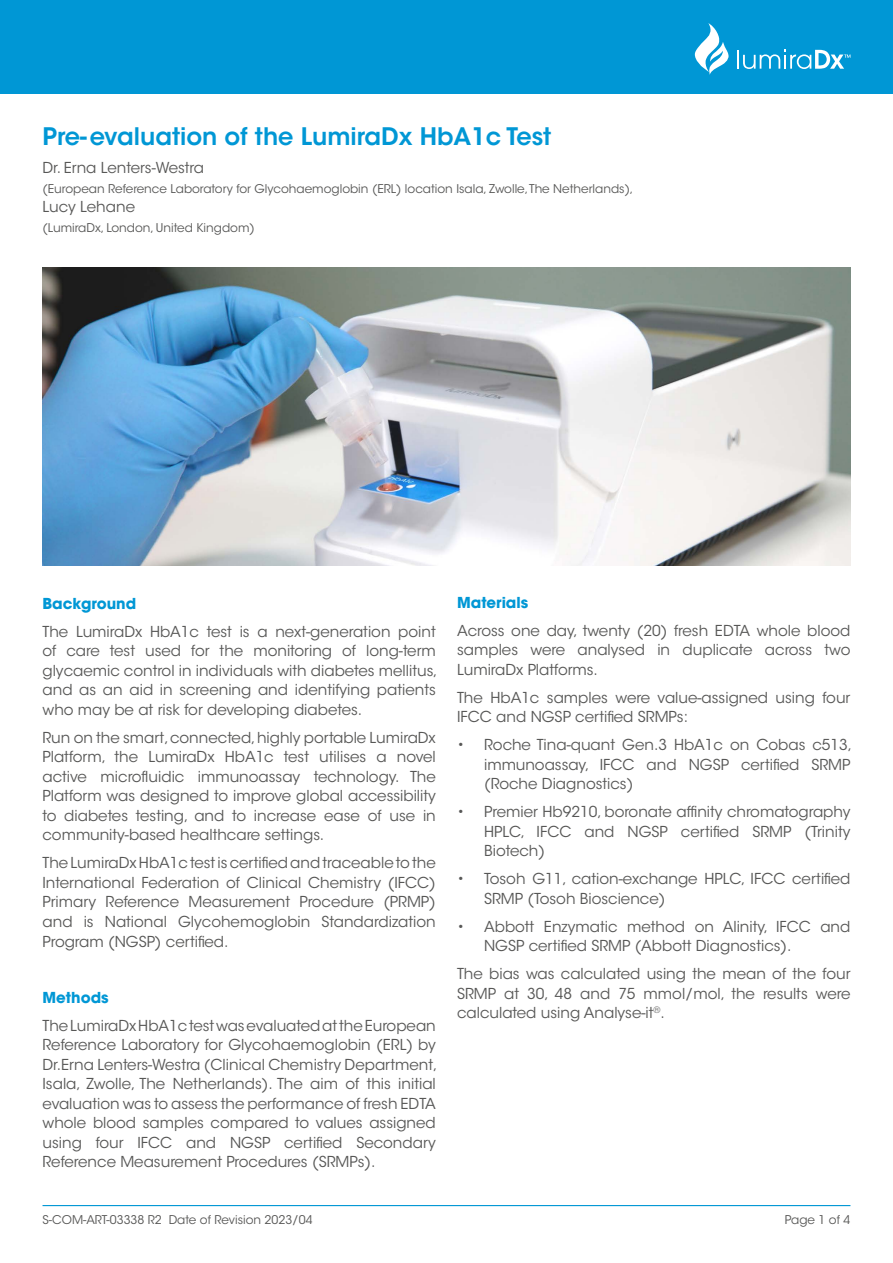
<style>
.page{position:relative;width:893px;height:1263px;background:#fff}
.page>*{position:absolute;margin:0;border:0;box-sizing:border-box;transform-origin:0 0}
.t1{font:600 24px "ITC Avant Garde Std";color:#0097d5}
.t2{font:15px/19.5px "ITC Avant Garde Std";color:#575756;text-align:justify}
.t3{font:700 15px "ITC Avant Garde Std";color:#0097d5}
.t4{font:12px "ITC Avant Garde Std";color:#575756}
</style>
<div class="page">
<div style="left:0;top:0;width:893px;height:94px;background:#0097d5"></div>
<svg style="left:694px;top:23px;width:35px;height:52px"></svg>
<svg style="left:737px;top:50px;width:113px;height:19px"></svg>
<hr style="left:43px;top:1205px;width:807px;height:1px;background:#0097d5">
<img style="left:43px;top:268px;width:807px;height:298px">
<h1 class="t1" style="left:43px;top:121px;width:510px">Pre-evaluation of the LumiraDx HbA1c Test</h1>
<p class="t2" style="left:43px;top:158px;width:163px">Dr. Erna Lenters-Westra</p>
<p class="t4" style="left:43px;top:181px;width:592px">(European Reference Laboratory for Glycohaemoglobin (ERL) location Isala, Zwolle, The Netherlands),</p>
<p class="t2" style="left:43px;top:197px;width:94px">Lucy Lehane</p>
<p class="t4" style="left:43px;top:220px;width:214px">(LumiraDx, London, United Kingdom)</p>
<p class="t3" style="left:43px;top:594px;width:95px">Background</p>
<p class="t2" style="left:43px;top:622px;width:397px">The LumiraDx HbA1c test is a next-generation point of care test used for the monitoring of long-term glycaemic control in individuals with diabetes mellitus, and as an aid in screening and identifying patients who may be at risk for developing diabetes.</p>
<p class="t2" style="left:43px;top:728px;width:395px">Run on the smart, connected, highly portable LumiraDx Platform, the LumiraDx HbA1c test utilises a novel active microfluidic immunoassay technology. The Platform was designed to improve global accessibility to diabetes testing, and to increase ease of use in community-based healthcare settings.</p>
<p class="t2" style="left:43px;top:853px;width:395px">The LumiraDx HbA1c test is certified and traceable to the International Federation of Clinical Chemistry (IFCC)<br>Primary Reference Measurement Procedure (PRMP) and is National Glycohemoglobin Standardization Program (NGSP) certified.</p>
<p class="t3" style="left:43px;top:987px;width:68px">Methods</p>
<p class="t2" style="left:43px;top:1015px;width:397px">The LumiraDx HbA1c test was evaluated at the European Reference Laboratory for Glycohaemoglobin (ERL) by Dr.Erna Lenters-Westra (Clinical Chemistry Department, Isala, Zwolle, The Netherlands). The aim of this initial evaluation was to assess the performance of fresh EDTA whole blood samples compared to values assigned using four IFCC and NGSP certified Secondary Reference Measurement Procedures (SRMPs).</p>
<p class="t4" style="left:43px;top:1212px;width:272px">S-COM-ART-03338 R2 Date of Revision 2023/04</p>
<p class="t3" style="left:457px;top:592px;width:73px">Materials</p>
<p class="t2" style="left:457px;top:620px;width:395px">Across one day, twenty (20) fresh EDTA whole blood samples were analysed in duplicate across two LumiraDx Platforms.</p>
<p class="t2" style="left:457px;top:687px;width:395px">The HbA1c samples were value-assigned using four<br>IFCC and NGSP certified SRMPs:</p>
<p class="t2" style="left:484px;top:735px;width:370px;text-indent:-27px">• Roche Tina-quant Gen.3 HbA1c on Cobas c513, immunoassay, IFCC and NGSP certified SRMP (Roche Diagnostics)</p>
<p class="t2" style="left:484px;top:802px;width:368px;text-indent:-27px">• Premier Hb9210, boronate affinity chromatography HPLC, IFCC and NGSP certified SRMP (Trinity Biotech)</p>
<p class="t2" style="left:484px;top:869px;width:368px;text-indent:-27px">• Tosoh G11, cation-exchange HPLC, IFCC certified<br>SRMP (Tosoh Bioscience)</p>
<p class="t2" style="left:484px;top:916px;width:368px;text-indent:-27px">• Abbott Enzymatic method on Alinity, IFCC and<br>NGSP certified SRMP (Abbott Diagnostics).</p>
<p class="t2" style="left:457px;top:964px;width:395px">The bias was calculated using the mean of the four SRMP at 30, 48 and 75 mmol/mol, the results were calculated using Analyse-it<sup>®</sup>.</p>
<p class="t4" style="left:785px;top:1212px;width:67px">Page 1 of 4</p>
</div>
